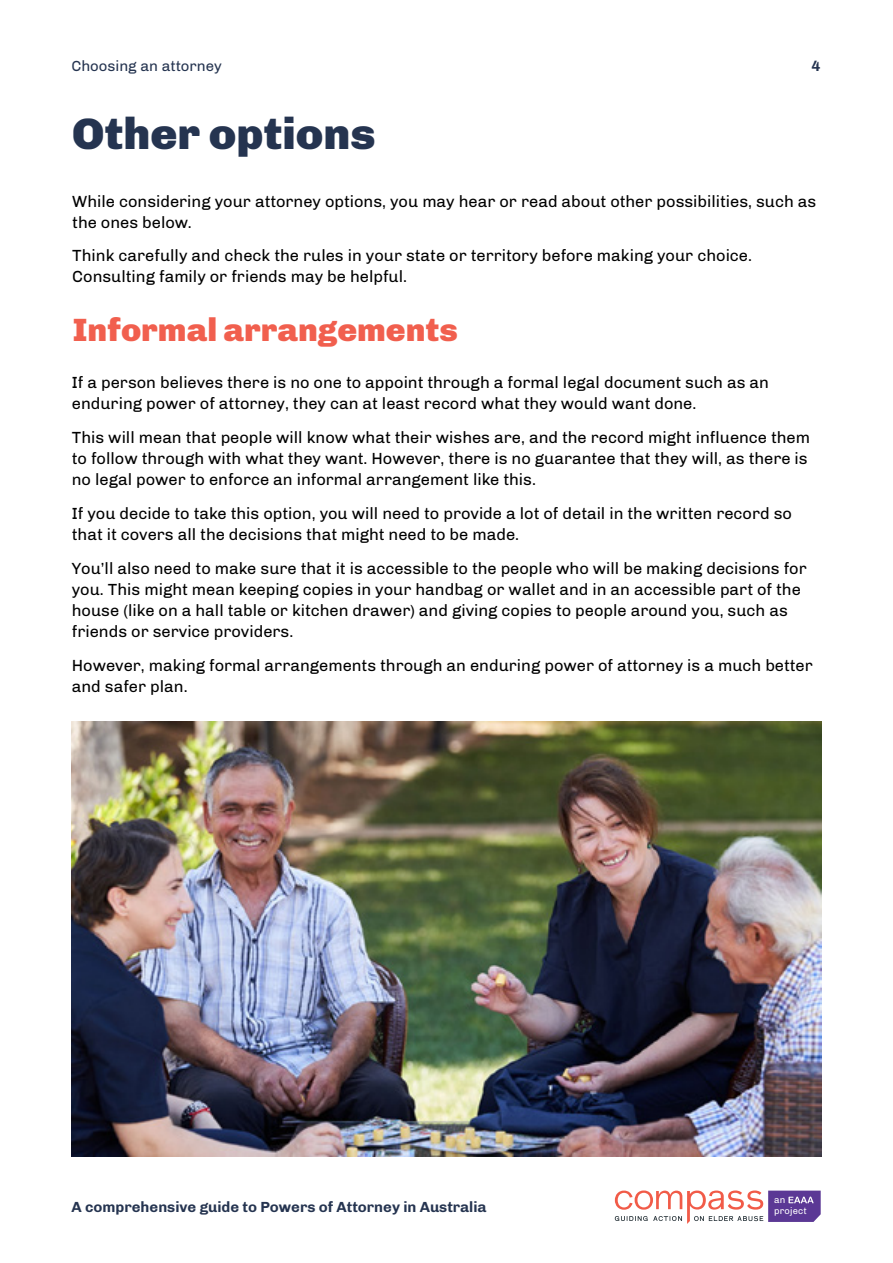
<style>
.page{position:relative;width:893px;height:1263px;background:#fff}
.page>*{position:absolute;margin:0;border:0;box-sizing:border-box;transform-origin:0 0}
.t1{font:900 45px "Chivo";color:#253450}
.t2{font:900 33px "Chivo";color:#f15f4e}
.t3{font:16.5px/21px "Chivo";color:#000}
.t4{font:700 15px "Chivo";color:#253450}
.t5{font:15px "Chivo";color:#253450}
.t6{font:9.45px/10.4px "Chivo";letter-spacing:.02em;color:#fff}
</style>
<div class="page">
<img style="left:72px;top:721px;width:749px;height:435px">
<svg style="left:615px;top:1190px;width:206px;height:34px"></svg>
<p class="t5" style="left:71px;top:57px;width:152px">Choosing an attorney</p>
<p class="t4" style="left:811px;top:57px;width:11px">4</p>
<h1 class="t1" style="left:72px;top:106px;width:305px">Other options</h1>
<p class="t3" style="left:72px;top:191px;width:746px">While considering your attorney options, you may hear or read about other possibilities, such as the ones below.</p>
<p class="t3" style="left:72px;top:245px;width:681px">Think carefully and check the rules in your state or territory before making your choice.<br>Consulting family or friends may be helpful.</p>
<h2 class="t2" style="left:73px;top:310px;width:387px">Informal arrangements</h2>
<p class="t3" style="left:72px;top:372px;width:699px">If a person believes there is no one to appoint through a formal legal document such as an enduring power of attorney, they can at least record what they would want done.</p>
<p class="t3" style="left:72px;top:427px;width:740px">This will mean that people will know what their wishes are, and the record might influence them to follow through with what they want. However, there is no guarantee that they will, as there is no legal power to enforce an informal arrangement like this.</p>
<p class="t3" style="left:72px;top:503px;width:722px">If you decide to take this option, you will need to provide a lot of detail in the written record so that it covers all the decisions that might need to be made.</p>
<p class="t3" style="left:72px;top:558px;width:736px">You’ll also need to make sure that it is accessible to the people who will be making decisions for you. This might mean keeping copies in your handbag or wallet and in an accessible part of the house (like on a hall table or kitchen drawer) and giving copies to people around you, such as friends or service providers.</p>
<p class="t3" style="left:72px;top:654px;width:742px">However, making formal arrangements through an enduring power of attorney is a much better and safer plan.</p>
<p class="t4" style="left:71px;top:1198px;width:417px">A comprehensive guide to Powers of Attorney in Australia</p>
<p class="t6" style="left:774px;top:1195px;width:34px">an project</p>
</div>
